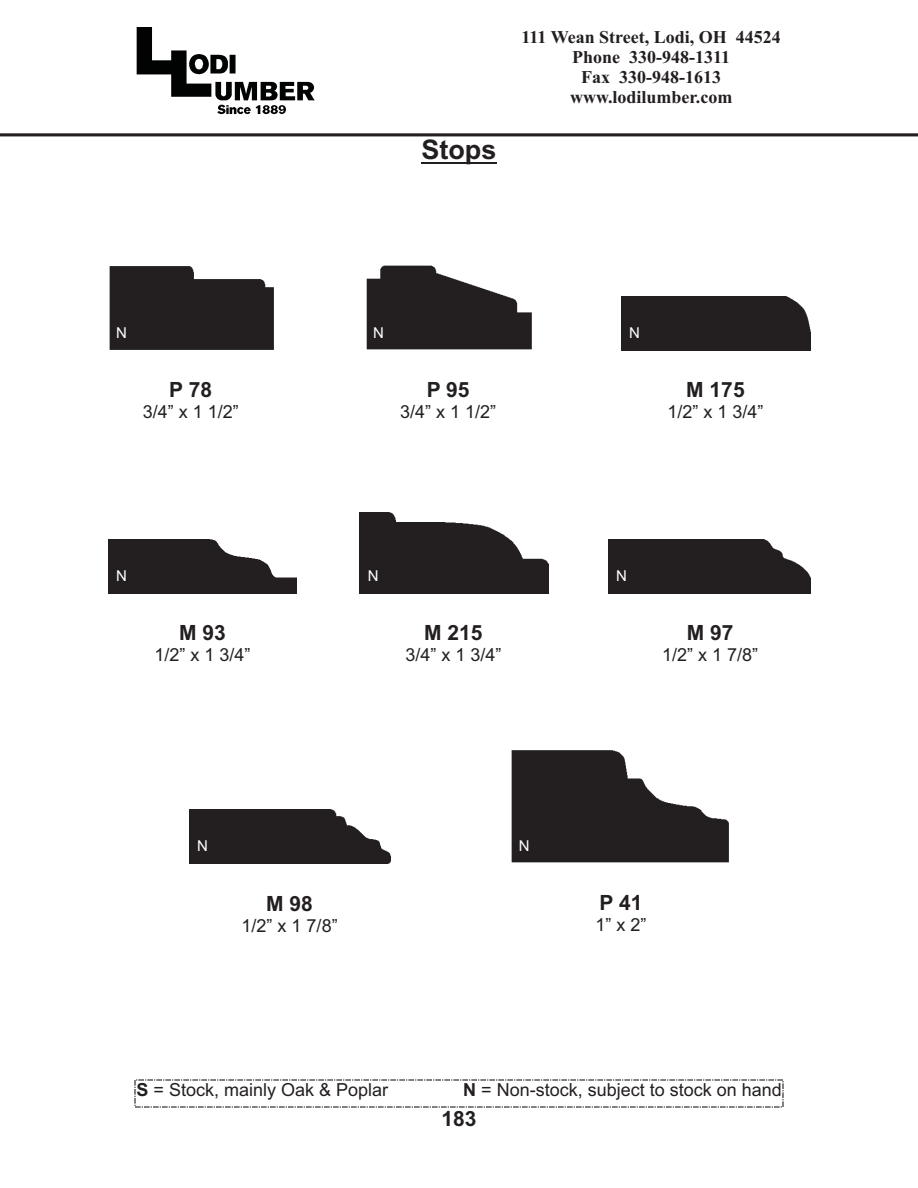
<style>
.page{position:relative;width:918px;height:1188px;background:#fff}
.page>*{position:absolute;margin:0;border:0;box-sizing:border-box;transform-origin:0 0}
.t1{font:700 27px "Arial";color:#231f20}
.t2{font:700 21px "Arial";color:#231f20}
.t3{font:18px "Arial";color:#231f20}
.t4{font:700 18px/20px "Times New Roman";color:#231f20;text-align:center}
.t5{font:15px "Arial";color:#fff}
.s1{font-weight:700}
</style>
<div class="page">
<img style="left:136px;top:27px;width:179px;height:88px">
<img style="left:0;top:133px;width:918px;height:4px">
<hr style="left:421px;top:162px;width:76px;height:1px;background:#231f20">
<svg style="left:134px;top:1079px;width:650px;height:29px"></svg>
<img style="left:109px;top:266px;width:165px;height:84px">
<img style="left:366px;top:265px;width:166px;height:85px">
<img style="left:108px;top:540px;width:189px;height:54px">
<div style="left:621px;top:297px;width:189px;height:54px;background:#231f20"></div>
<img style="left:360px;top:513px;width:189px;height:81px">
<img style="left:608px;top:540px;width:202px;height:54px">
<img style="left:189px;top:810px;width:202px;height:54px">
<img style="left:511px;top:750px;width:218px;height:113px">
<h1 class="t1" style="left:421px;top:140px;width:77px">Stops</h1>
<p class="t4" style="left:522px;top:29px;width:261px">111 Wean Street, Lodi, OH 44524<br>Phone 330-948-1311<br>Fax 330-948-1613 www.lodilumber.com</p>
<p class="t5" style="left:116px;top:327px;width:12px">N</p>
<p class="t5" style="left:373px;top:327px;width:12px">N</p>
<p class="t5" style="left:629px;top:327px;width:12px">N</p>
<p class="t2" style="left:169px;top:382px;width:44px">P 78</p>
<p class="t3" style="left:143px;top:405px;width:98px">3/4” x 1 1/2”</p>
<p class="t2" style="left:427px;top:382px;width:44px">P 95</p>
<p class="t3" style="left:400px;top:405px;width:98px">3/4” x 1 1/2”</p>
<p class="t2" style="left:686px;top:382px;width:60px">M 175</p>
<p class="t3" style="left:667px;top:405px;width:98px">1/2” x 1 3/4”</p>
<p class="t5" style="left:116px;top:570px;width:12px">N</p>
<p class="t5" style="left:368px;top:570px;width:12px">N</p>
<p class="t5" style="left:616px;top:570px;width:12px">N</p>
<p class="t2" style="left:179px;top:625px;width:48px">M 93</p>
<p class="t3" style="left:154px;top:648px;width:98px">1/2” x 1 3/4”</p>
<p class="t2" style="left:424px;top:625px;width:60px">M 215</p>
<p class="t3" style="left:405px;top:648px;width:98px">3/4” x 1 3/4”</p>
<p class="t2" style="left:687px;top:625px;width:48px">M 97</p>
<p class="t3" style="left:662px;top:648px;width:98px">1/2” x 1 7/8”</p>
<p class="t5" style="left:197px;top:840px;width:12px">N</p>
<p class="t5" style="left:519px;top:840px;width:12px">N</p>
<p class="t2" style="left:266px;top:896px;width:48px">M 98</p>
<p class="t3" style="left:242px;top:919px;width:98px">1/2” x 1 7/8”</p>
<p class="t2" style="left:600px;top:895px;width:44px">P 41</p>
<p class="t3" style="left:595px;top:918px;width:53px">1” x 2”</p>
<p class="t3" style="left:137px;top:1083px;width:253px"><span class="s1">S</span> = Stock, mainly Oak &amp; Poplar</p>
<p class="t3" style="left:463px;top:1083px;width:320px"><span class="s1">N</span> = Non-stock, subject to stock on hand</p>
<p class="t2" style="left:441px;top:1111px;width:37px">183</p>
</div>
